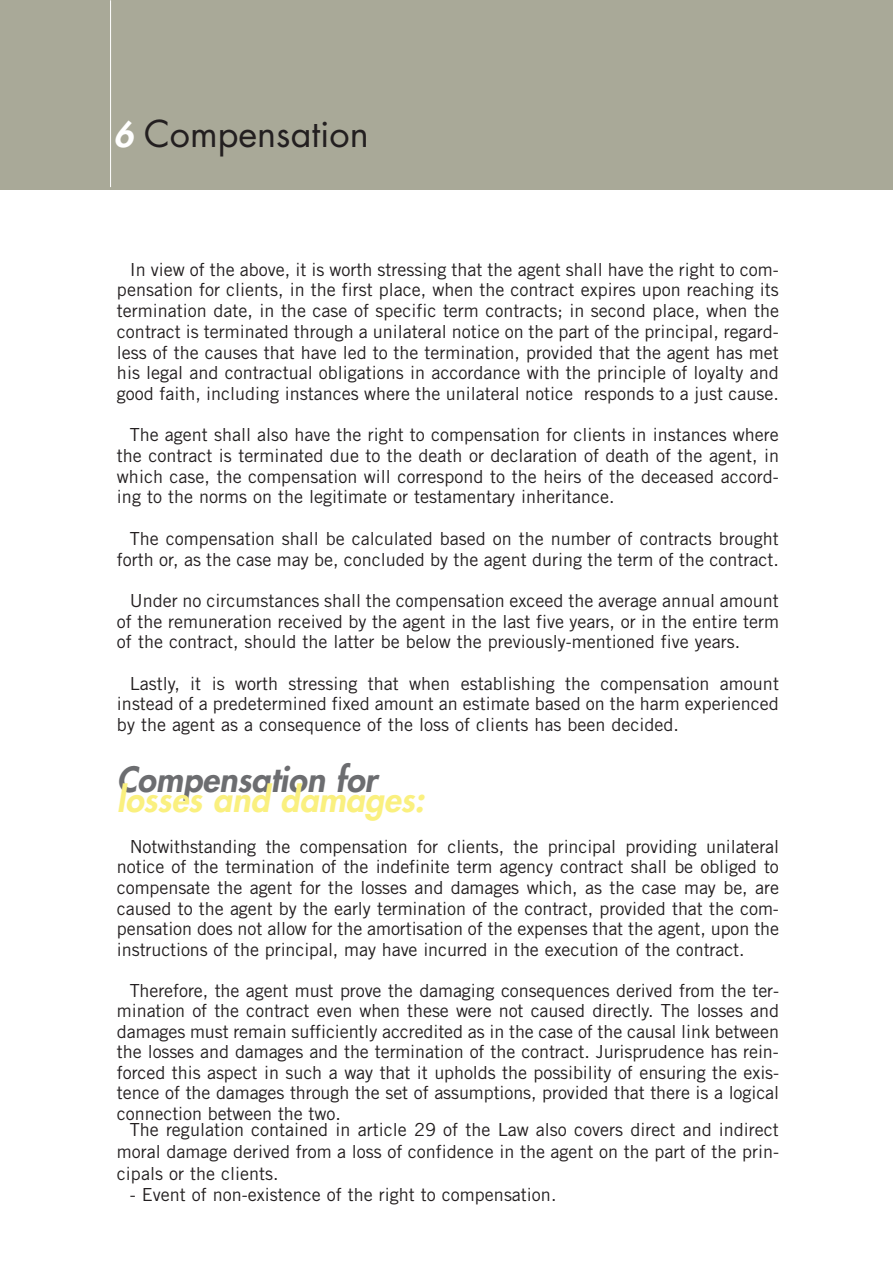
<style>
.page{position:relative;width:893px;height:1263px;background:#fff}
.page>*{position:absolute;margin:0;border:0;box-sizing:border-box;transform-origin:0 0}
.t1{font:36px "Futura";color:#231f20}
.t2{font:italic 800 33.9px "Futura";color:#faf07f}
.t3{font:italic 800 33.9px "Futura";color:#6c6d70}
.t4{font:18px/20.7px "Trade Gothic";color:#231f20;text-align:justify}
.s1{font-weight:800;font-style:italic;font-size:33.9px;color:#fff}
</style>
<div class="page">
<div style="left:0;top:0;width:893px;height:190px;background:#a9a998"></div>
<hr style="left:110px;top:0;width:1px;height:187px;background:#fff">
<h1 class="t1" style="left:114px;top:117px;width:256px"><span class="s1">6</span> Compensation</h1>
<p class="t4" style="left:117px;top:261px;width:664px;text-indent:13px">In view of the above, it is worth stressing that the agent shall have the right to com&shy;pensation for clients, in the first place, when the contract expires upon reaching its termination date, in the case of specific term contracts; in second place, when the contract is terminated through a unilateral notice on the part of the principal, regard&shy;less of the causes that have led to the termination, provided that the agent has met his legal and contractual obligations in accordance with the principle of loyalty and good faith, including instances where the unilateral notice responds to a just cause.</p>
<p class="t4" style="left:117px;top:426px;width:663px;text-indent:13px">The agent shall also have the right to compensation for clients in instances where the contract is terminated due to the death or declaration of death of the agent, in which case, the compensation will correspond to the heirs of the deceased accord&shy;ing to the norms on the legitimate or testamentary inheritance.</p>
<p class="t4" style="left:117px;top:530px;width:663px;text-align:right">The compensation shall be calculated based on the number of contracts brought forth or, as the case may be, concluded by the agent during the term of the contract.</p>
<p class="t4" style="left:117px;top:592px;width:664px;text-indent:13px">Under no circumstances shall the compensation exceed the average annual amount of the remuneration received by the agent in the last five years, or in the entire term of the contract, should the latter be below the previously-mentioned five years.</p>
<p class="t4" style="left:117px;top:675px;width:663px;text-indent:13px">Lastly, it is worth stressing that when establishing the compensation amount instead of a predetermined fixed amount an estimate based on the harm experienced by the agent as a consequence of the loss of clients has been decided.</p>
<h2 class="t3" style="left:117px;top:763px;width:261px">Compensation for</h2>
<h2 class="t2" style="left:117px;top:783px;width:309px">losses and damages:</h2>
<p class="t4" style="left:117px;top:838px;width:664px;text-indent:13px">Notwithstanding the compensation for clients, the principal providing unilateral notice of the termination of the indefinite term agency contract shall be obliged to compensate the agent for the losses and damages which, as the case may be, are caused to the agent by the early termination of the contract, provided that the com&shy;pensation does not allow for the amortisation of the expenses that the agent, upon the instructions of the principal, may have incurred in the execution of the contract.</p>
<p class="t4" style="left:117px;top:982px;width:664px;text-indent:13px">Therefore, the agent must prove the damaging consequences derived from the ter&shy;mination of the contract even when these were not caused directly. The losses and damages must remain sufficiently accredited as in the case of the causal link between the losses and damages and the termination of the contract. Jurisprudence has rein&shy;forced this aspect in such a way that it upholds the possibility of ensuring the exis&shy;tence of the damages through the set of assumptions, provided that there is a logical connection between the two.</p>
<p class="t4" style="left:117px;top:1121px;width:664px;line-height:21.6px;text-indent:13px">The regulation contained in article 29 of the Law also covers direct and indirect moral damage derived from a loss of confidence in the agent on the part of the prin&shy;cipals or the clients.</p>
<p class="t4" style="left:130px;top:1186px;width:428px">- Event of non-existence of the right to compensation.</p>
</div>
